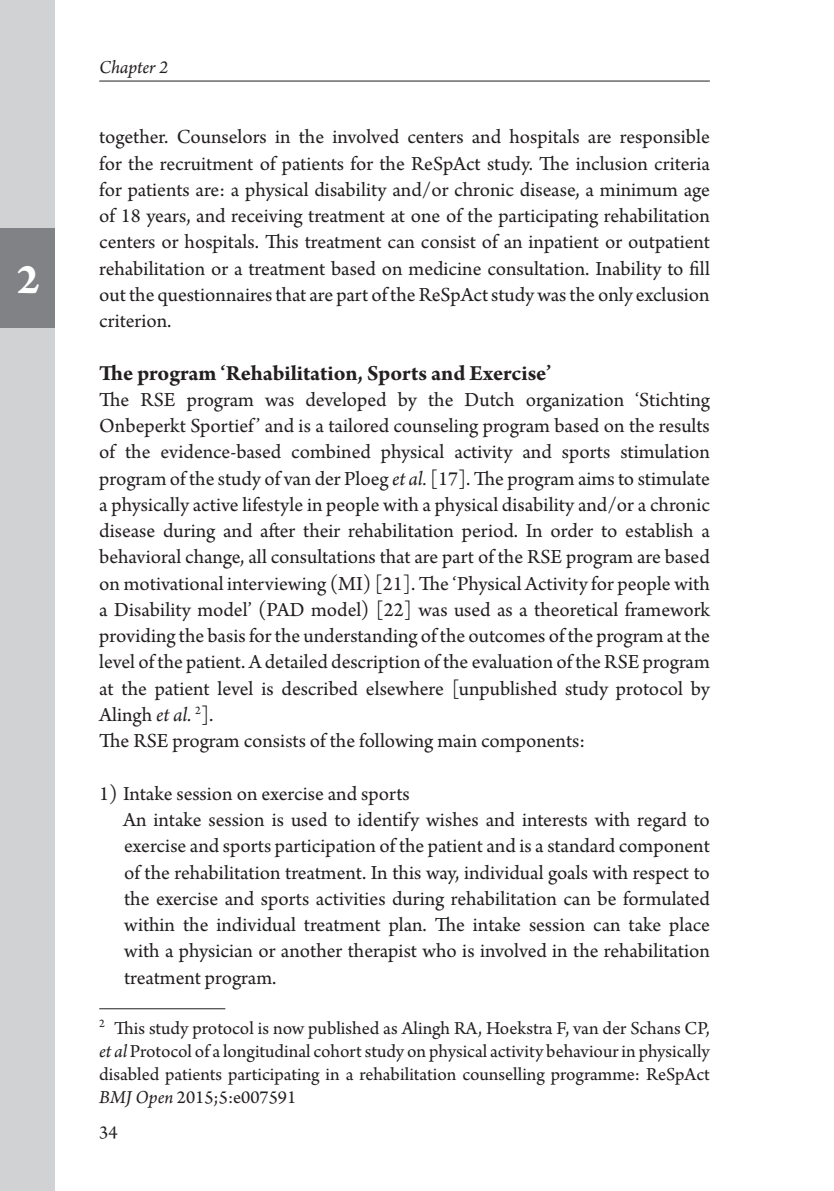
<style>
.page{position:relative;width:834px;height:1191px;background:#fff}
.page>*{position:absolute;margin:0;border:0;box-sizing:border-box;transform-origin:0 0}
.t1{font:700 45.5px "Arno Pro";color:#fff}
.t2{font:700 22.75px "Arno Pro";letter-spacing:-.005em;color:#231f20}
.Normal__Web{font:21px/26.2px "Arno Pro";color:#231f20;text-align:justify}
.List_Paragraph{font:21px/26.2px "Arno Pro";color:#231f20;text-align:justify}
.Footnote_text{font:19.25px/23.1px "Arno Pro";color:#231f20;text-align:justify}
.t3{font:italic 19.25px "Arno Pro";letter-spacing:-.005em;color:#231f20}
.s1{font-style:italic}
</style>
<div class="page">
<hr style="left:99px;top:81px;width:610px;height:1px;background:#231f20">
<div style="left:0;top:0;width:55px;height:1191px;background:#d1d2d4"></div>
<div style="left:0;top:228px;width:55px;height:99px;background:#808285"></div>
<hr style="left:99px;top:1008px;width:126px;height:1px;background:#231f20">
<h1 class="t1" style="left:17px;top:253px;width:25px">2</h1>
<p class="t3" style="left:99px;top:56px;width:71px">Chapter 2</p>
<p class="Normal__Web" style="left:99px;top:125px;width:612px">together. Counselors in the involved centers and hospitals are responsible for the recruitment of patients for the ReSpAct study. The inclusion criteria for patients are: a physical disability and/or chronic disease, a minimum age of 18 years, and receiving treatment at one of the participating rehabilitation centers or hospitals. This treatment can consist of an inpatient or outpatient rehabilitation or a treatment based on medicine consultation. Inability to fill out the questionnaires that are part of the ReSpAct study was the only exclusion criterion.</p>
<p class="t2" style="left:99px;top:359px;width:453px">The program ‘Rehabilitation, Sports and Exercise’</p>
<p class="Normal__Web" style="left:99px;top:387px;width:612px">The RSE program was developed by the Dutch organization ‘Stichting Onbeperkt Sportief’ and is a tailored counseling program based on the results of the evidence-based combined physical activity and sports stimulation program of the study of van der Ploeg <span class="s1">et al.</span> [17]. The program aims to stimulate a physically active lifestyle in people with a physical disability and/or a chronic disease during and after their rehabilitation period. In order to establish a behavioral change, all consultations that are part of the RSE program are based on motivational interviewing (MI) [21]. The ‘Physical Activity for people with a Disability model’ (PAD model) [22] was used as a theoretical framework providing the basis for the understanding of the outcomes of the program at the level of the patient. A detailed description of the evaluation of the RSE program at the patient level is described elsewhere [unpublished study protocol by Alingh <span class="s1">et al.</span> <sup>2</sup>].</p>
<p class="Normal__Web" style="left:99px;top:729px;width:487px">The RSE program consists of the following main components:</p>
<p class="List_Paragraph" style="left:99px;top:781px;width:312px">1) Intake session on exercise and sports</p>
<p class="List_Paragraph" style="left:123px;top:807px;width:588px">An intake session is used to identify wishes and interests with regard to exercise and sports participation of the patient and is a standard component of the rehabilitation treatment. In this way, individual goals with respect to the exercise and sports activities during rehabilitation can be formulated within the individual treatment plan. The intake session can take place with a physician or another therapist who is involved in the rehabilitation treatment program.</p>
<p class="Footnote_text" style="left:99px;top:1017px;width:612px"><sup>2</sup> This study protocol is now published as Alingh RA, Hoekstra F, van der Schans CP, <span class="s1">et al</span> Protocol of a longitudinal cohort study on physical activity behaviour in physically disabled patients participating in a rehabilitation counselling programme: ReSpAct <span class="s1">BMJ Open</span> 2015;5:e007591</p>
<p class="Footnote_text" style="left:99px;top:1121px;width:20px">34</p>
</div>
